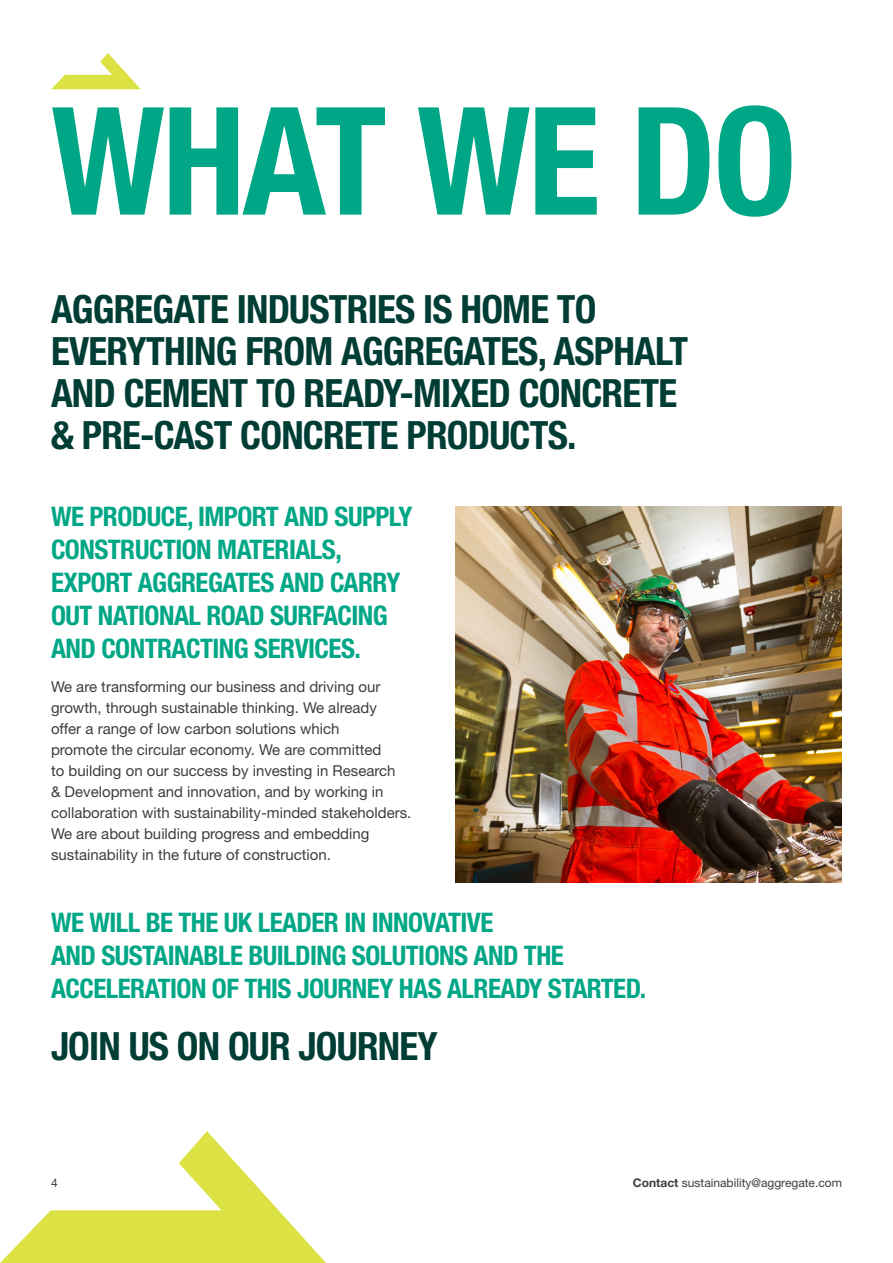
<style>
.page{position:relative;width:893px;height:1263px;background:#fff}
.page>*{position:absolute;margin:0;border:0;box-sizing:border-box;transform-origin:0 0}
.t1{font:700 condensed 150.15px "Helvetica Neue LT Std";letter-spacing:-.02em;color:#00a786}
.t2{font:700 condensed 39px/42px "Helvetica Neue LT Std";letter-spacing:-.02em;color:#003d34}
.t3{font:700 condensed 27px/33px "Helvetica Neue LT Std";letter-spacing:-.02em;color:#00a786}
.t4{font:15px/21px "Helvetica Neue LT Std";color:#3e3e3f}
.t5{font:12px "Helvetica Neue LT Std";color:#3e3e3f}
.s1{font-weight:700}
</style>
<div class="page">
<svg style="left:51px;top:53px;width:90px;height:36px"></svg>
<img style="left:455px;top:507px;width:387px;height:375px">
<svg style="left:0;top:1131px;width:326px;height:132px"></svg>
<p class="t1" style="left:51px;top:70px;width:747px">WHAT WE DO</p>
<p class="t2" style="left:51px;top:287px;width:639px">AGGREGATE INDUSTRIES IS HOME TO EVERYTHING FROM AGGREGATES, ASPHALT AND CEMENT TO READY-MIXED CONCRETE &amp; PRE-CAST CONCRETE PRODUCTS.</p>
<p class="t3" style="left:51px;top:499px;width:363px">WE PRODUCE, IMPORT AND SUPPLY<br>CONSTRUCTION MATERIALS,<br>EXPORT AGGREGATES AND CARRY<br>OUT NATIONAL ROAD SURFACING<br>AND CONTRACTING SERVICES.</p>
<p class="t4" style="left:51px;top:676px;width:362px">We are transforming our business and driving our growth, through sustainable thinking. We already<br>offer a range of low carbon solutions which<br>promote the circular economy. We are committed<br>to building on our success by investing in Research<br>&amp; Development and innovation, and by working in collaboration with sustainability-minded stakeholders.<br>We are about building progress and embedding sustainability in the future of construction.</p>
<p class="t3" style="left:51px;top:906px;width:597px">WE WILL BE THE UK LEADER IN INNOVATIVE<br>AND SUSTAINABLE BUILDING SOLUTIONS AND THE<br>ACCELERATION OF THIS JOURNEY HAS ALREADY STARTED.</p>
<p class="t2" style="left:51px;top:1024px;width:388px">JOIN US ON OUR JOURNEY</p>
<p class="t5" style="left:51px;top:1175px;width:8px">4</p>
<p class="t5" style="left:633px;top:1175px;width:210px"><span class="s1">Contact</span> sustainability@aggregate.com</p>
</div>
